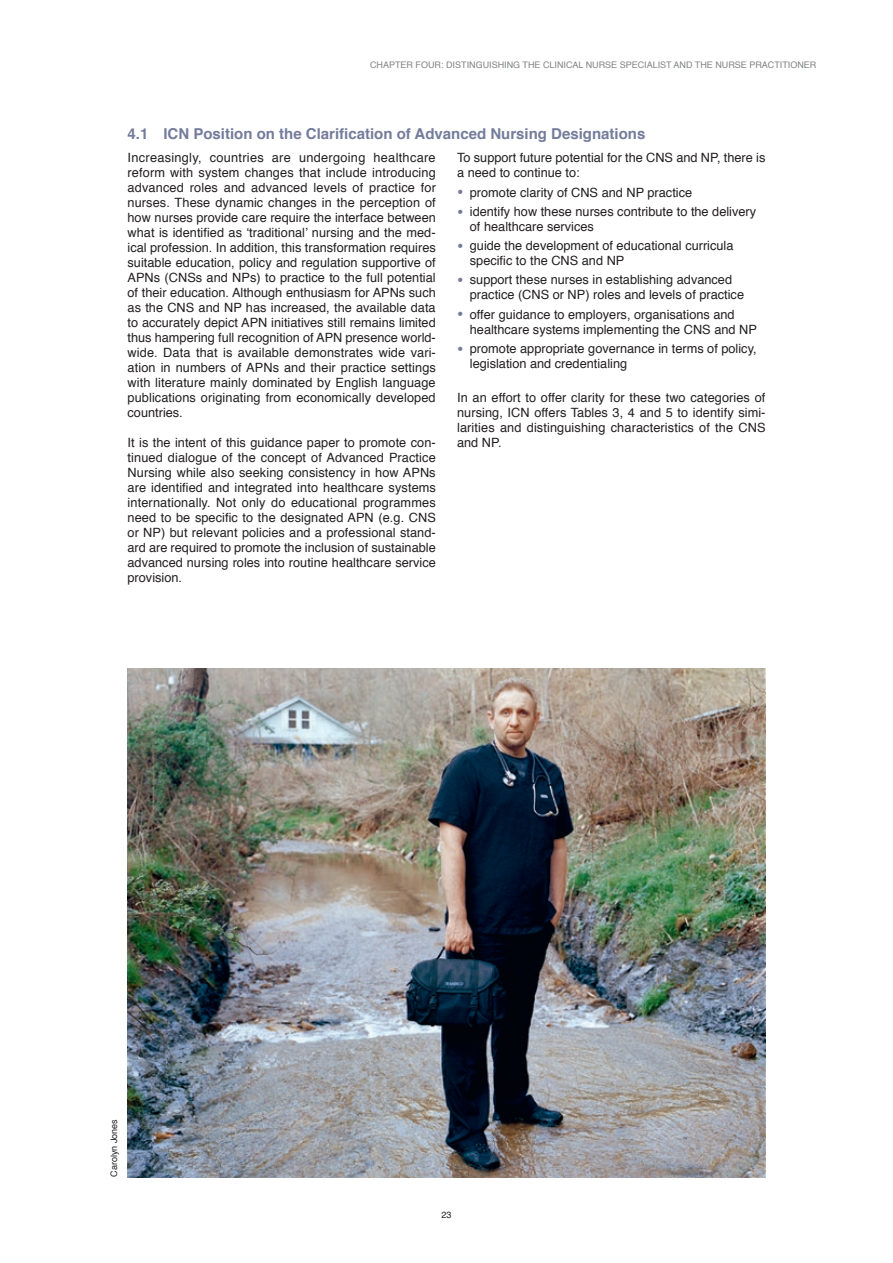
<style>
.page{position:relative;width:893px;height:1263px;background:#fff}
.page>*{position:absolute;margin:0;border:0;box-sizing:border-box;transform-origin:0 0}
.A4_Title_3{font:700 15px "Helvetica";color:#747c9b}
.Body_text{font:12.75px/15px "Helvetica";color:#231f20}
.t1{font:9px "Helvetica";color:#808285}
.Credits{font:9px "Helvetica";color:#231f20}
.s1{font-family:"Merriweather";font-weight:900;font-size:15px;color:#747c9b}
</style>
<div class="page">
<img style="left:128px;top:668px;width:637px;height:510px">
<p class="t1" style="left:370px;top:58px;width:14px">Chapter</p>
<p class="t1" style="left:416px;top:58px;width:13px">Four</p>
<p class="t1" style="left:441px;top:58px;width:18px">: Distinguishing</p>
<p class="t1" style="left:522px;top:58px;width:6px">the</p>
<p class="t1" style="left:543px;top:58px;width:13px">Clinical</p>
<p class="t1" style="left:586px;top:58px;width:14px">Nurse</p>
<p class="t1" style="left:620px;top:58px;width:13px">Specialist</p>
<p class="t1" style="left:674px;top:58px;width:8px">and</p>
<p class="t1" style="left:695px;top:58px;width:6px">the</p>
<p class="t1" style="left:715px;top:58px;width:14px">Nurse</p>
<p class="t1" style="left:749px;top:58px;width:13px">Practitioner</p>
<p class="A4_Title_3" style="left:128px;top:121px;width:519px">4.1 ICN Position on the Clarification of Advanced Nursing Designations</p>
<p class="Body_text" style="left:128px;top:151px;width:310px;text-align:justify">Increasingly, countries are undergoing healthcare reform with system changes that include introducing advanced roles and advanced levels of practice for nurses. These dynamic changes in the perception of how nurses provide care require the interface between what is identified as ‘traditional’ nursing and the med&shy;ical profession. In addition, this transformation requires suitable education, policy and regulation supportive of APNs (CNSs and NPs) to practice to the full potential of their education. Although enthusiasm for APNs such as the CNS and NP has increased, the available data to accurately depict APN initiatives still remains limited thus hampering full recognition of APN presence world&shy;wide. Data that is available demonstrates wide vari&shy;ation in numbers of APNs and their practice settings with literature mainly dominated by English language publications originating from economically developed countries.</p>
<p class="Body_text" style="left:128px;top:436px;width:310px;text-align:justify">It is the intent of this guidance paper to promote con&shy;tinued dialogue of the concept of Advanced Practice Nursing while also seeking consistency in how APNs are identified and integrated into healthcare systems internationally. Not only do educational programmes need to be specific to the designated APN (e.g. CNS or NP) but relevant policies and a professional stand&shy;ard are required to promote the inclusion of sustainable advanced nursing roles into routine healthcare service provision.</p>
<p class="Body_text" style="left:457px;top:151px;width:310px">To support future potential for the CNS and NP, there is a need to continue to:</p>
<p class="Body_text" style="left:457px;top:185px;width:237px"><span class="s1">•</span> promote clarity of CNS and NP practice</p>
<p class="Body_text" style="left:470px;top:204px;width:288px;text-indent:-13px"><span class="s1">•</span> identify how these nurses contribute to the delivery of healthcare services</p>
<p class="Body_text" style="left:470px;top:238px;width:265px;text-indent:-13px"><span class="s1">•</span> guide the development of educational curricula specific to the CNS and NP</p>
<p class="Body_text" style="left:470px;top:273px;width:276px;text-indent:-13px"><span class="s1">•</span> support these nurses in establishing advanced practice (CNS or NP) roles and levels of practice</p>
<p class="Body_text" style="left:470px;top:307px;width:288px;text-indent:-13px"><span class="s1">•</span> offer guidance to employers, organisations and healthcare systems implementing the CNS and NP</p>
<p class="Body_text" style="left:470px;top:341px;width:288px;text-indent:-13px"><span class="s1">•</span> promote appropriate governance in terms of policy, legislation and credentialing</p>
<p class="Body_text" style="left:457px;top:390px;width:310px;text-align:justify">In an effort to offer clarity for these two categories of nursing, ICN offers Tables 3, 4 and 5 to identify simi&shy;larities and distinguishing characteristics of the CNS and NP.</p>
<p class="Credits" style="left:107px;top:1177px;width:59px;rotate:-90deg">Carolyn Jones</p>
<p class="Credits" style="left:441px;top:1207px;width:12px">23</p>
</div>
